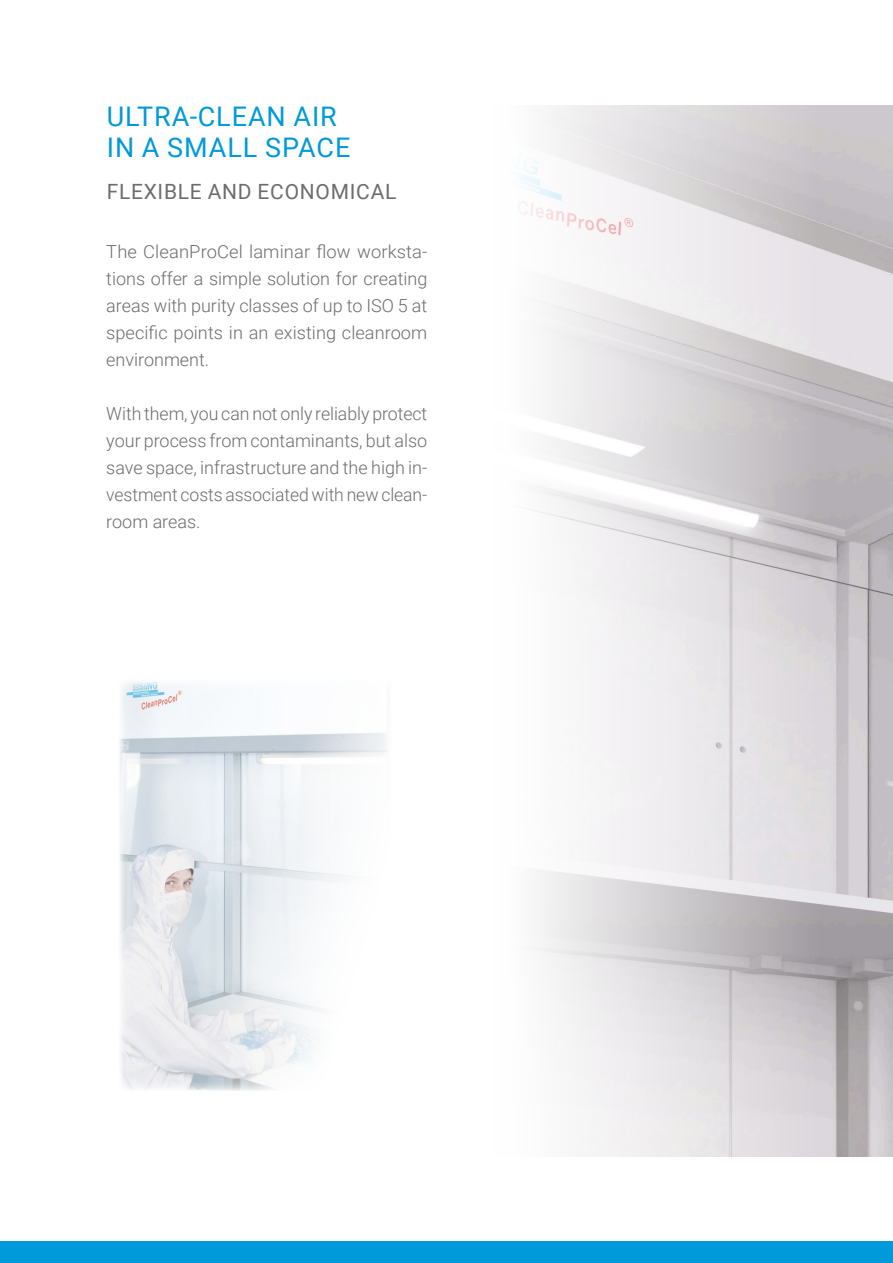
<style>
.page{position:relative;width:893px;height:1263px;background:#fff}
.page>*{position:absolute;margin:0;border:0;box-sizing:border-box;transform-origin:0 0}
.t1{font:27px/31.5px "Roboto";letter-spacing:.035em;color:#0099da}
.t2{font:21px "Roboto";letter-spacing:.035em;color:#6c6d70}
.t3{font:300 18px/27px "Roboto";color:#6c6d70;text-align:justify}
</style>
<div class="page">
<div style="left:0;top:1242px;width:893px;height:21px;background:#0099da"></div>
<img style="left:518px;top:106px;width:375px;height:1051px">
<img style="left:119px;top:682px;width:268px;height:408px">
<h1 class="t1" style="left:107px;top:99px;width:245px">ULTRA-CLEAN AIR<br>IN A SMALL SPACE</h1>
<p class="t2" style="left:107px;top:176px;width:291px">FLEXIBLE AND ECONOMICAL</p>
<p class="t3" style="left:106px;top:237px;width:323px">The CleanProCel laminar flow worksta&shy;tions offer a simple solution for creating areas with purity classes of up to ISO 5 at specific points in an existing cleanroom environment.</p>
<p class="t3" style="left:106px;top:399px;width:323px">With them, you can not only reliably protect your process from contaminants, but also save space, infrastructure and the high in&shy;vestment costs associated with new clean&shy;room areas.</p>
</div>
